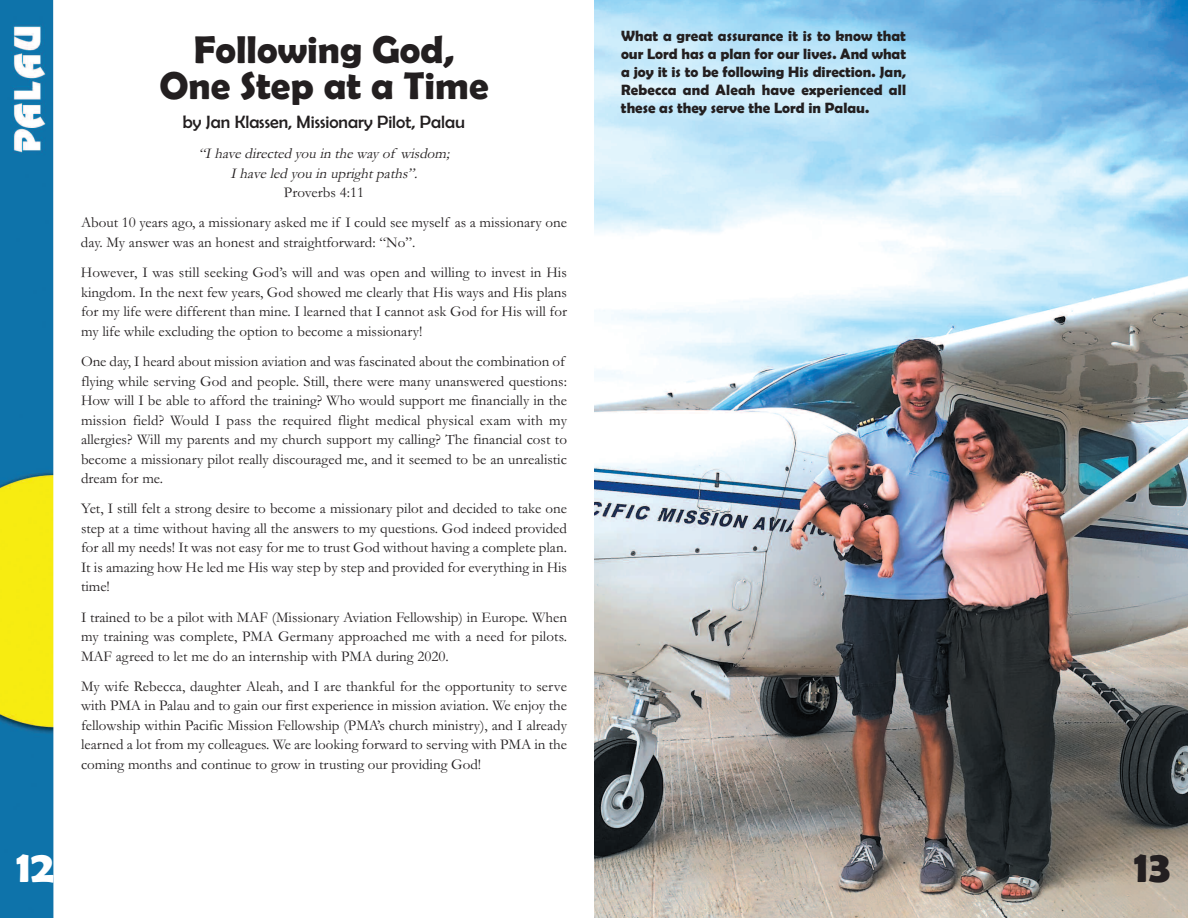
<style>
.page{position:relative;width:1188px;height:918px;background:#fff}
.page>*{position:absolute;margin:0;border:0;box-sizing:border-box;transform-origin:0 0}
.t1{font:700 45px "Berlin Sans FB Demi";color:#fff}
.t2{font:700 45px "Berlin Sans FB Demi";color:#231f20}
.t3{font:700 39px/36px "Berlin Sans FB Demi";color:#231f20;text-align:center}
.t4{font:18px "Berlin Sans FB";color:#231f20}
.t5{font:15px/19.5px "Garamond";color:#231f20;text-align:justify}
.t6{font:700 15px/18px "Berlin Sans FB Demi";color:#231f20;text-align:justify}
.t7{font:italic 15px/19.5px "Garamond";color:#231f20;text-align:center}
</style>
<div class="page">
<img style="left:0;top:0;width:53px;height:918px">
<svg style="left:53px;top:0;width:1px;height:918px"></svg>
<img style="left:594px;top:0;width:594px;height:918px">
<h2 class="t3" style="left:159px;top:32px;width:331px">Following God,<br>One Step at a Time</h2>
<p class="t4" style="left:183px;top:111px;width:284px">by Jan Klassen, Missionary Pilot, Palau</p>
<p class="t7" style="left:199px;top:143px;width:256px">“I have directed you in the way of wisdom;<br>I have led you in upright paths”.</p>
<p class="t5" style="left:81px;top:177px;width:487px;line-height:30.3px;text-align:center">Proverbs 4:11<br>About 10 years ago, a missionary asked me if I could see myself as a missionary one</p>
<p class="t5" style="left:81px;top:227px;width:487px;line-height:30.3px">day. My answer was an honest and straightforward: “No”.<br>However, I was still seeking God’s will and was open and willing to invest in His</p>
<p class="t5" style="left:81px;top:282px;width:488px">kingdom. In the next few years, God showed me clearly that His ways and His plans for my life were different than mine. I learned that I cannot ask God for His will for my life while excluding the option to become a missionary!</p>
<p class="t5" style="left:81px;top:351px;width:488px;text-align:left">One day, I heard about mission aviation and was fascinated about the combination of flying while serving God and people. Still, there were many unanswered questions:<br>How will I be able to afford the training? Who would support me financially in the mission field? Would I pass the required flight medical physical exam with my allergies? Will my parents and my church support my calling? The financial cost to become a missionary pilot really discouraged me, and it seemed to be an unrealistic dream for me.</p>
<p class="t5" style="left:81px;top:498px;width:488px">Yet, I still felt a strong desire to become a missionary pilot and decided to take one step at a time without having all the answers to my questions. God indeed provided for all my needs! It was not easy for me to trust God without having a complete plan.<br>It is amazing how He led me His way step by step and provided for everything in His time!</p>
<p class="t5" style="left:81px;top:607px;width:487px">I trained to be a pilot with MAF (Missionary Aviation Fellowship) in Europe. When my training was complete, PMA Germany approached me with a need for pilots.<br>MAF agreed to let me do an internship with PMA during 2020.</p>
<p class="t5" style="left:81px;top:676px;width:488px">My wife Rebecca, daughter Aleah, and I are thankful for the opportunity to serve with PMA in Palau and to gain our first experience in mission aviation. We enjoy the fellowship within Pacific Mission Fellowship (PMA’s church ministry), and I already learned a lot from my colleagues. We are looking forward to serving with PMA in the coming months and continue to grow in trusting our providing God!</p>
<h1 class="t1" style="left:16px;top:840px;width:39px">12</h1>
<p class="t6" style="left:621px;top:27px;width:287px">What a great assurance it is to know that our Lord has a plan for our lives. And what a joy it is to be following His direction. Jan, Rebecca and Aleah have experienced all these as they serve the Lord in Palau.</p>
<h1 class="t2" style="left:1134px;top:840px;width:38px">13</h1>
</div>
